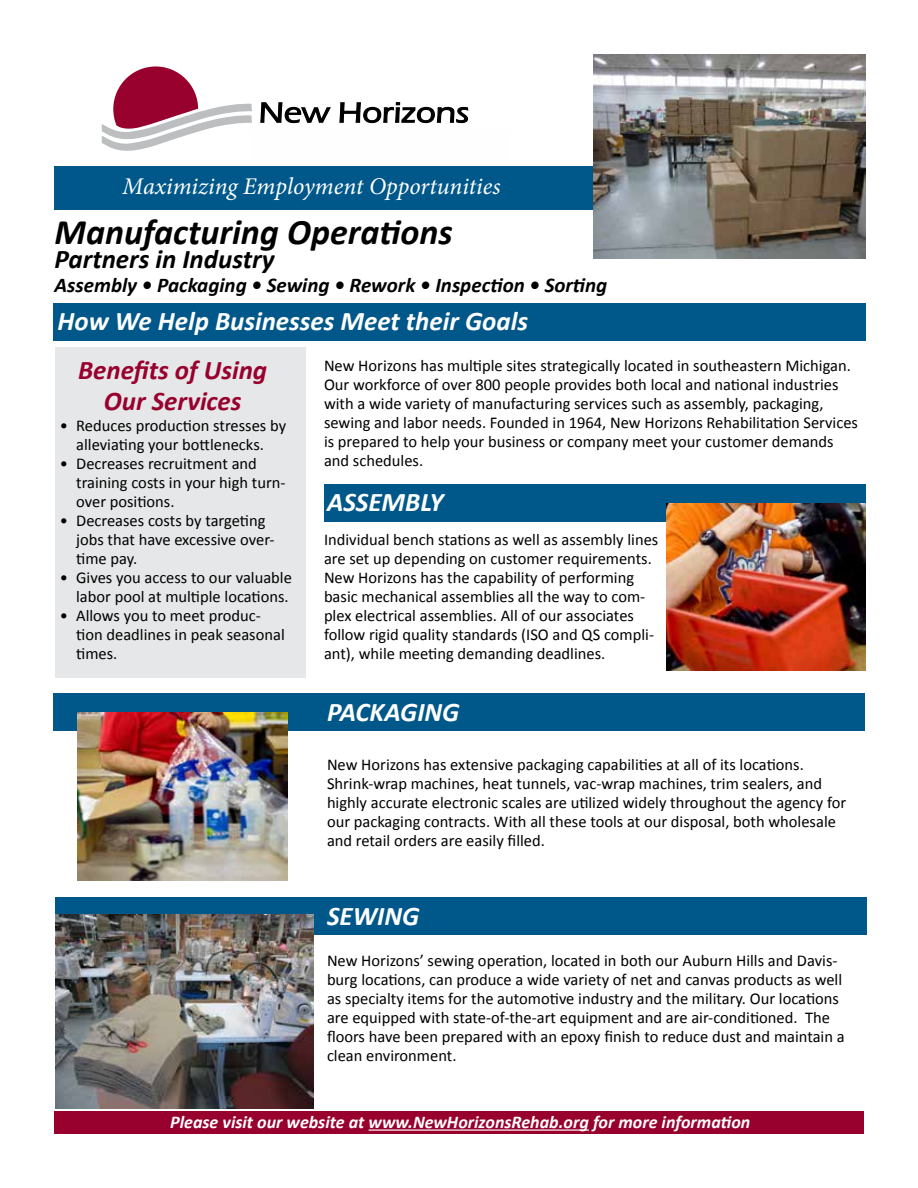
<style>
.page{position:relative;width:918px;height:1188px;background:#fff}
.page>*{position:absolute;margin:0;border:0;box-sizing:border-box;transform-origin:0 0}
.t1{font:italic 700 36px "Calibri";color:#000}
.t2{font:italic 700 27px "Calibri";color:#fff}
.t3{font:italic 700 27px/31px "Calibri";color:#98002e;text-align:center}
.t4{font:italic 700 27px "Calibri";color:#000}
.t5{font:italic 24px "Minion Pro";color:#fff}
.t6{font:italic 700 21px "Calibri";color:#000}
.t7{font:italic 700 18px "Calibri";color:#fff}
.t8{font:16.5px/18.9px "Calibri";color:#000}
</style>
<div class="page">
<div style="left:54px;top:166px;width:810px;height:44px;background:#00588a"></div>
<div style="left:55px;top:897px;width:812px;height:37px;background:#00588a"></div>
<div style="left:53px;top:694px;width:812px;height:37px;background:#00588a"></div>
<div style="left:54px;top:1112px;width:810px;height:22px;background:#98002e"></div>
<div style="left:53px;top:304px;width:813px;height:37px;background:#00588a"></div>
<div style="left:324px;top:485px;width:542px;height:37px;background:#00588a"></div>
<img style="left:666px;top:503px;width:200px;height:168px">
<img style="left:55px;top:915px;width:259px;height:194px">
<img style="left:593px;top:54px;width:273px;height:204px">
<svg style="left:102px;top:66px;width:150px;height:85px"></svg>
<svg style="left:260px;top:102px;width:71px;height:22px"></svg>
<svg style="left:339px;top:102px;width:130px;height:22px"></svg>
<div style="left:56px;top:347px;width:250px;height:331px;background:#e6e7e8"></div>
<hr style="left:369px;top:1129px;width:220px;height:2px;background:#fff">
<img style="left:78px;top:712px;width:210px;height:168px">
<h3 class="t5" style="left:122px;top:170px;width:380px">Maximizing Employment Opportunities</h3>
<h1 class="t1" style="left:55px;top:209px;width:400px">Manufacturing Operations</h1>
<h2 class="t4" style="left:55px;top:241px;width:221px">Partners in Industry</h2>
<p class="t6" style="left:55px;top:271px;width:554px">Assembly • Packaging • Sewing • Rework • Inspection • Sorting</p>
<h2 class="t2" style="left:58px;top:304px;width:472px">How We Help Businesses Meet their Goals</h2>
<h2 class="t3" style="left:78px;top:355px;width:191px">Benefits of Using<br>Our Services</h2>
<p class="t8" style="left:324px;top:356px;width:536px">New Horizons has multiple sites strategically located in southeastern Michigan.<br>Our workforce of over 800 people provides both local and national industries with a wide variety of manufacturing services such as assembly, packaging, sewing and labor needs. Founded in 1964, New Horizons Rehabilitation Services is prepared to help your business or company meet your customer demands and schedules.</p>
<p class="t8" style="left:60px;top:416px;width:228px;text-align:center">• Reduces production stresses by alleviating your bottlenecks.</p>
<p class="t8" style="left:76px;top:454px;width:211px;text-indent:-16px">• Decreases recruitment and training costs in your high turn&shy;over positions.</p>
<p class="t8" style="left:76px;top:511px;width:200px;text-indent:-16px">• Decreases costs by targeting jobs that have excessive over&shy;time pay.</p>
<p class="t8" style="left:60px;top:568px;width:234px;text-align:right">• Gives you access to our valuable labor pool at multiple locations.</p>
<p class="t8" style="left:76px;top:606px;width:210px;text-indent:-16px">• Allows you to meet produc&shy;tion deadlines in peak seasonal times.</p>
<h2 class="t2" style="left:327px;top:485px;width:118px">ASSEMBLY</h2>
<p class="t8" style="left:324px;top:530px;width:336px">Individual bench stations as well as assembly lines are set up depending on customer requirements.<br>New Horizons has the capability of performing basic mechanical assemblies all the way to com&shy;plex electrical assemblies. All of our associates follow rigid quality standards (ISO and QS compli&shy;ant), while meeting demanding deadlines.</p>
<h2 class="t2" style="left:327px;top:695px;width:134px">PACKAGING</h2>
<p class="t8" style="left:327px;top:755px;width:521px">New Horizons has extensive packaging capabilities at all of its locations.<br>Shrink-wrap machines, heat tunnels, vac-wrap machines, trim sealers, and highly accurate electronic scales are utilized widely throughout the agency for our packaging contracts. With all these tools at our disposal, both wholesale and retail orders are easily filled.</p>
<h2 class="t2" style="left:327px;top:898px;width:94px">SEWING</h2>
<p class="t8" style="left:327px;top:951px;width:519px">New Horizons’ sewing operation, located in both our Auburn Hills and Davis&shy;burg locations, can produce a wide variety of net and canvas products as well as specialty items for the automotive industry and the military. Our locations are equipped with state-of-the-art equipment and are air-conditioned. The floors have been prepared with an epoxy finish to reduce dust and maintain a clean environment.</p>
<p class="t7" style="left:170px;top:1111px;width:582px">Please visit our website at www.NewHorizonsRehab.org for more information</p>
</div>
